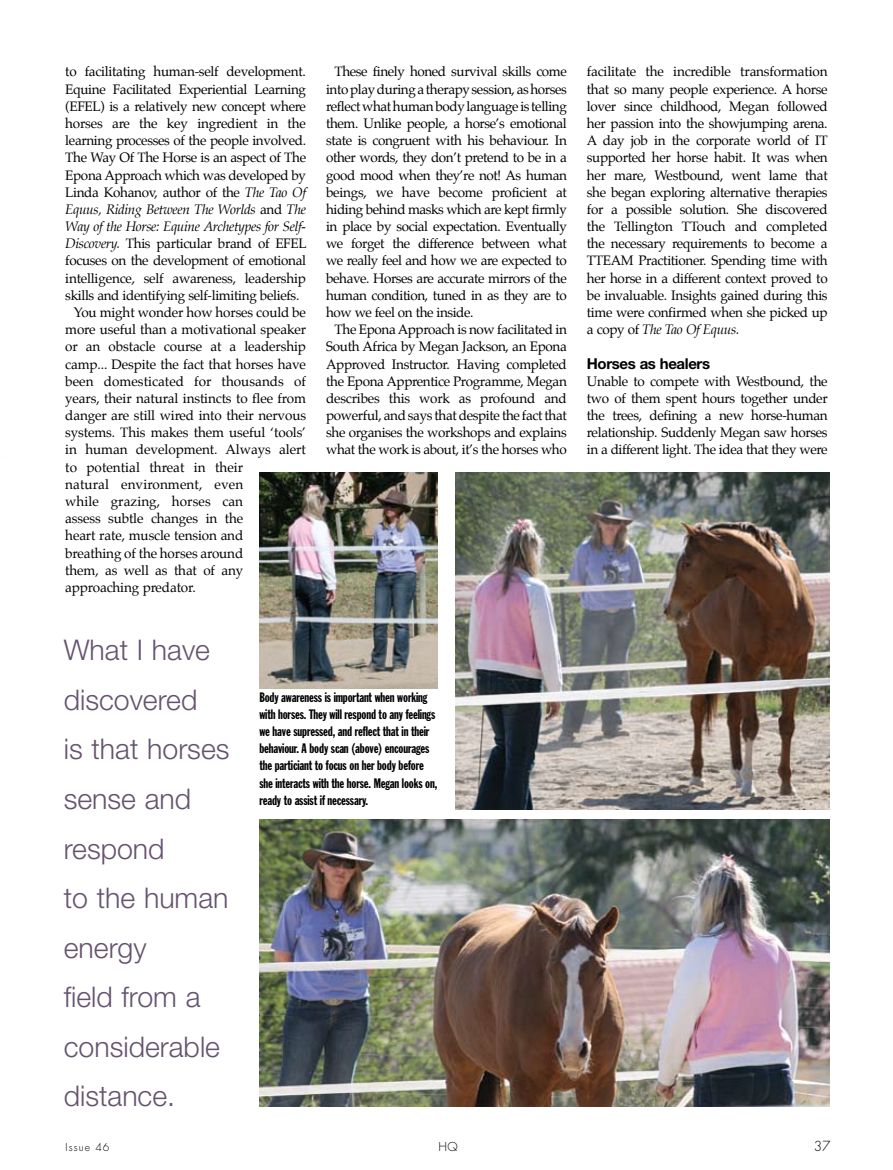
<style>
.page{position:relative;width:893px;height:1170px;background:#fff}
.page>*{position:absolute;margin:0;border:0;box-sizing:border-box;transform-origin:0 0}
.t1{font:300 28.5px/49.5px "Helvetica Neue LT Std";color:#65536f}
.t2{font:700 15px "Helvetica Neue LT Std";letter-spacing:-.025em;color:#000}
.t3{font:13.5px/17.1px "Palatino";letter-spacing:-.02em;color:#000;text-align:justify}
.t4{font:13.5px/17.1px "Franklin Gothic Std Extra Cond";letter-spacing:-.01em;color:#000}
.t5{font:13.5px "Palatino";letter-spacing:.005em;color:#000}
.t6{font:italic 13.5px "Palatino";letter-spacing:-.025em;color:#000}
.t7{font:13.5px "Palatino";color:#000}
.t8{font:300 13.5px "Futura Std";color:#000}
.t9{font:300 12px "Futura Std";color:#000}
.t10{font:300 10.5px "Futura Std";letter-spacing:.1em;color:#000}
.s1{font-style:italic}
.s2{font-style:normal}
</style>
<div class="page">
<img style="left:259px;top:819px;width:570px;height:287px">
<img style="left:455px;top:472px;width:374px;height:337px">
<img style="left:259px;top:472px;width:179px;height:216px">
<p class="t3" style="left:65px;top:64px;width:242px">to facilitating human-self development.</p>
<p class="t3" style="left:65px;top:82px;width:242px">Equine Facilitated Experiential Learning</p>
<p class="t3" style="left:65px;top:99px;width:242px">(EFEL) is a relatively new concept where</p>
<p class="t3" style="left:65px;top:116px;width:242px">horses are the key ingredient in the</p>
<p class="t3" style="left:65px;top:133px;width:242px">learning processes of the people involved.</p>
<p class="t3" style="left:65px;top:150px;width:242px">The Way Of The Horse is an aspect of The</p>
<p class="t3" style="left:65px;top:167px;width:242px">Epona Approach which was developed by</p>
<p class="t3" style="left:65px;top:185px;width:242px">Linda Kohanov, author of the <span class="s1">The Tao Of</span></p>
<p class="t6" style="left:65px;top:201px;width:242px">Equus, Riding Between The Worlds <span class="s2">and</span> The</p>
<p class="t6" style="left:65px;top:218px;width:242px">Way of the Horse: Equine Archetypes for Self-</p>
<p class="t3" style="left:65px;top:236px;width:243px"><span class="s1">Discovery.</span> This particular brand of EFEL</p>
<p class="t3" style="left:65px;top:253px;width:242px">focuses on the development of emotional</p>
<p class="t3" style="left:65px;top:270px;width:242px">intelligence, self awareness, leadership</p>
<p class="t3" style="left:65px;top:288px;width:236px">skills and identifying self-limiting beliefs.</p>
<p class="t3" style="left:74px;top:305px;width:234px">You might wonder how horses could be</p>
<p class="t3" style="left:65px;top:322px;width:242px">more useful than a motivational speaker</p>
<p class="t3" style="left:65px;top:339px;width:242px">or an obstacle course at a leadership</p>
<p class="t3" style="left:65px;top:356px;width:242px">camp... Despite the fact that horses have</p>
<p class="t5" style="left:65px;top:372px;width:242px">been domesticated for thousands of</p>
<p class="t3" style="left:65px;top:391px;width:242px">years, their natural instincts to flee from</p>
<p class="t3" style="left:65px;top:408px;width:242px">danger are still wired into their nervous</p>
<p class="t3" style="left:65px;top:425px;width:242px">systems. This makes them useful ‘tools’</p>
<p class="t3" style="left:65px;top:442px;width:242px">in human development. Always alert</p>
<p class="t7" style="left:65px;top:458px;width:179px">to potential threat in their</p>
<p class="t5" style="left:65px;top:475px;width:179px">natural environment, even</p>
<p class="t5" style="left:65px;top:492px;width:179px">while grazing, horses can</p>
<p class="t3" style="left:65px;top:511px;width:179px">assess subtle changes in the</p>
<p class="t3" style="left:65px;top:528px;width:179px">heart rate, muscle tension and</p>
<p class="t3" style="left:65px;top:545px;width:179px">breathing of the horses around</p>
<p class="t3" style="left:65px;top:562px;width:179px">them, as well as that of any</p>
<p class="t3" style="left:65px;top:580px;width:132px">approaching predator.</p>
<p class="t3" style="left:326px;top:64px;width:242px;text-indent:9px">These finely honed survival skills come into play during a therapy session, as horses reflect what human body language is telling them. Unlike people, a horse’s emotional state is congruent with his behaviour. In other words, they don’t pretend to be in a good mood when they’re not! As human beings, we have become proficient at hiding behind masks which are kept firmly in place by social expectation. Eventually we forget the difference between what we really feel and how we are expected to behave. Horses are accurate mirrors of the human condition, tuned in as they are to how we feel on the inside.</p>
<p class="t3" style="left:326px;top:322px;width:242px;text-indent:9px">The Epona Approach is now facilitated in South Africa by Megan Jackson, an Epona Approved Instructor. Having completed the Epona Apprentice Programme, Megan describes this work as profound and powerful, and says that despite the fact that she organises the workshops and explains what the work is about, it’s the horses who</p>
<h1 class="t1" style="left:64px;top:625px;width:167px">What I have discovered<br>is that horses sense and respond<br>to the human energy<br>field from a considerable distance.</h1>
<p class="t4" style="left:259px;top:688px;width:179px">Body awareness is important when working with horses. They will respond to any feelings we have supressed, and reflect that in their behaviour. A body scan (above) encourages the particiant to focus on her body before she interacts with the horse. Megan looks on, ready to assist if necessary.</p>
<p class="t3" style="left:587px;top:64px;width:242px">facilitate the incredible transformation that so many people experience. A horse lover since childhood, Megan followed her passion into the showjumping arena.<br>A day job in the corporate world of IT supported her horse habit. It was when her mare, Westbound, went lame that she began exploring alternative therapies for a possible solution. She discovered the Tellington TTouch and completed the necessary requirements to become a TTEAM Practitioner. Spending time with her horse in a different context proved to be invaluable. Insights gained during this time were confirmed when she picked up a copy of <span class="s1">The Tao Of Equus.</span></p>
<p class="t2" style="left:587px;top:354px;width:125px">Horses as healers</p>
<p class="t3" style="left:587px;top:374px;width:242px">Unable to compete with Westbound, the two of them spent hours together under the trees, defining a new horse-human relationship. Suddenly Megan saw horses in a different light. The idea that they were</p>
<p class="t10" style="left:65px;top:1140px;width:46px">Issue 46</p>
<p class="t9" style="left:439px;top:1139px;width:20px">HQ</p>
<p class="t8" style="left:814px;top:1137px;width:18px">37</p>
</div>
